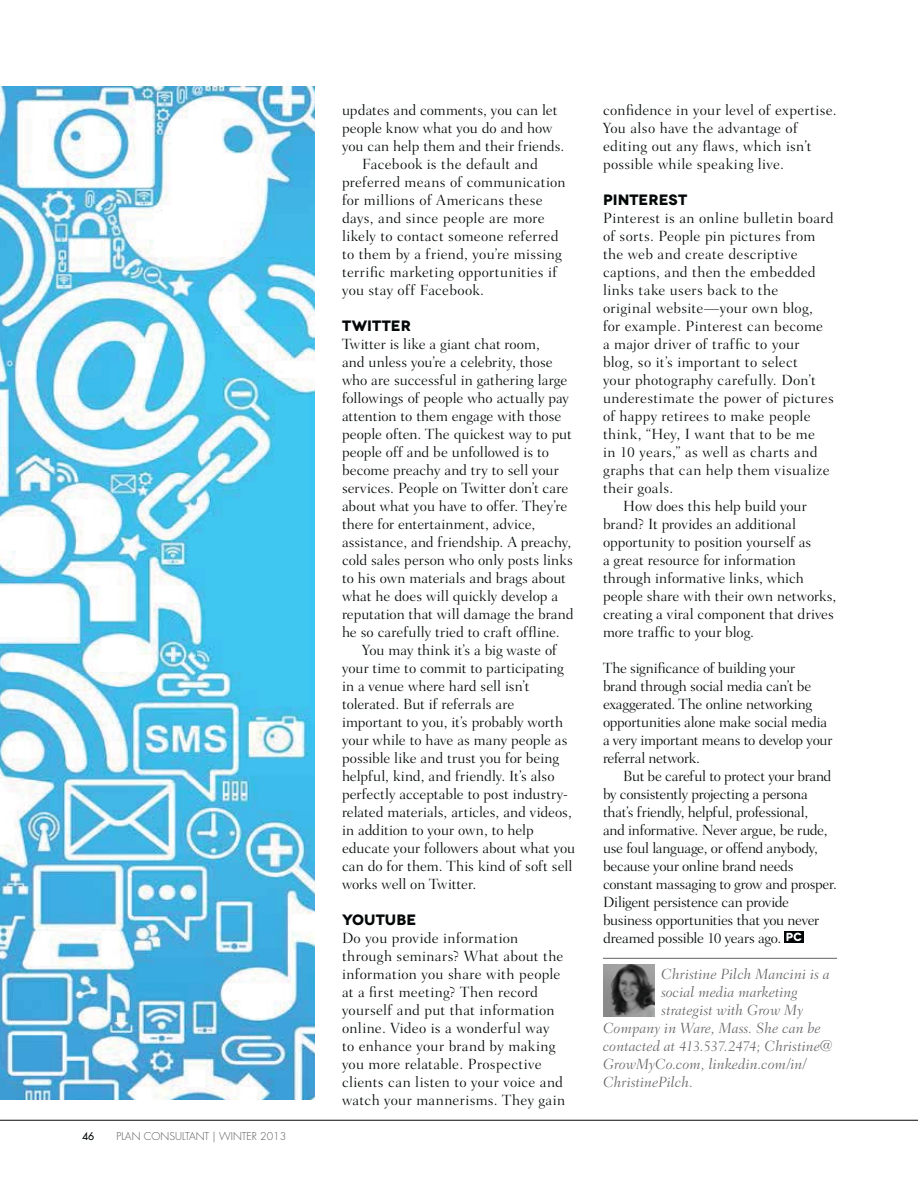
<style>
.page{position:relative;width:918px;height:1188px;background:#fff}
.page>*{position:absolute;margin:0;border:0;box-sizing:border-box;transform-origin:0 0}
.t1{font:300 15px/18px "Fairfield LT Std";letter-spacing:.005em;color:#040809}
.t2{font:300 15px/18px "Fairfield LT Std";letter-spacing:-.02em;color:#040809}
.t3{font:italic 300 15px "Fairfield LT Std";color:#626366}
.t4{font:300 15px "Fairfield LT Std";letter-spacing:.025em;color:#040809}
.t5{font:300 15px "Fairfield LT Std";letter-spacing:.03em;color:#040809}
.t6{font:700 15px "Novecentowide";color:#040809}
.t7{font:300 10.5px "Futura Std";color:#58585a}
.t8{font:500 10.5px "Futura Std";color:#040809}
</style>
<div class="page">
<hr style="left:0;top:1120px;width:918px;height:1px;background:#040809">
<hr style="left:603px;top:958px;width:234px;height:1px;background:#626366">
<svg style="left:785px;top:931px;width:19px;height:12px"></svg>
<svg style="left:787px;top:933px;width:15px;height:8px"></svg>
<img style="left:603px;top:964px;width:52px;height:52px">
<img style="left:0;top:86px;width:315px;height:1014px">
<p class="t8" style="left:82px;top:1130px;width:14px">46</p>
<p class="t7" style="left:117px;top:1130px;width:171px">PLAN CONSULTANT | WINTER 2013</p>
<p class="t1" style="left:342px;top:102px;width:217px">updates and comments, you can let</p>
<p class="t1" style="left:342px;top:120px;width:212px">people know what you do and how</p>
<p class="t1" style="left:342px;top:138px;width:224px">you can help them and their friends.</p>
<p class="t1" style="left:362px;top:156px;width:177px">Facebook is the default and</p>
<p class="t1" style="left:342px;top:174px;width:225px">preferred means of communication</p>
<p class="t1" style="left:342px;top:192px;width:202px">for millions of Americans these</p>
<p class="t1" style="left:342px;top:210px;width:204px">days, and since people are more</p>
<p class="t1" style="left:342px;top:228px;width:218px">likely to contact someone referred</p>
<p class="t1" style="left:342px;top:246px;width:221px">to them by a friend, you’re missing</p>
<p class="t4" style="left:342px;top:265px;width:217px">terrific marketing opportunities if</p>
<p class="t1" style="left:342px;top:282px;width:144px">you stay off Facebook.</p>
<p class="t6" style="left:342px;top:317px;width:71px">TWITTER</p>
<p class="t1" style="left:342px;top:336px;width:199px">Twitter is like a giant chat room,</p>
<p class="t1" style="left:342px;top:354px;width:212px">and unless you’re a celebrity, those</p>
<p class="t1" style="left:342px;top:372px;width:227px">who are successful in gathering large</p>
<p class="t1" style="left:342px;top:390px;width:229px">followings of people who actually pay</p>
<p class="t1" style="left:342px;top:408px;width:221px">attention to them engage with those</p>
<p class="t1" style="left:342px;top:426px;width:231px">people often. The quickest way to put</p>
<p class="t1" style="left:342px;top:444px;width:209px">people off and be unfollowed is to</p>
<p class="t1" style="left:342px;top:462px;width:218px">become preachy and try to sell your</p>
<p class="t1" style="left:342px;top:480px;width:228px">services. People on Twitter don’t care</p>
<p class="t1" style="left:342px;top:498px;width:227px">about what you have to offer. They’re</p>
<p class="t1" style="left:342px;top:516px;width:195px">there for entertainment, advice,</p>
<p class="t1" style="left:342px;top:534px;width:231px">assistance, and friendship. A preachy,</p>
<p class="t1" style="left:342px;top:552px;width:233px">cold sales person who only posts links</p>
<p class="t1" style="left:342px;top:570px;width:225px">to his own materials and brags about</p>
<p class="t1" style="left:342px;top:588px;width:218px">what he does will quickly develop a</p>
<p class="t1" style="left:342px;top:606px;width:233px">reputation that will damage the brand</p>
<p class="t1" style="left:342px;top:624px;width:219px">he so carefully tried to craft offline.</p>
<p class="t1" style="left:362px;top:642px;width:196px">You may think it’s a big waste of</p>
<p class="t1" style="left:342px;top:660px;width:223px">your time to commit to participating</p>
<p class="t1" style="left:342px;top:678px;width:189px">in a venue where hard sell isn’t</p>
<p class="t1" style="left:342px;top:696px;width:174px">tolerated. But if referrals are</p>
<p class="t1" style="left:342px;top:714px;width:223px">important to you, it’s probably worth</p>
<p class="t1" style="left:342px;top:732px;width:227px">your while to have as many people as</p>
<p class="t1" style="left:342px;top:750px;width:219px">possible like and trust you for being</p>
<p class="t1" style="left:342px;top:768px;width:214px">helpful, kind, and friendly. It’s also</p>
<p class="t1" style="left:342px;top:786px;width:227px">perfectly acceptable to post industry-</p>
<p class="t1" style="left:342px;top:804px;width:231px">related materials, articles, and videos,</p>
<p class="t1" style="left:342px;top:822px;width:193px">in addition to your own, to help</p>
<p class="t1" style="left:342px;top:840px;width:235px">educate your followers about what you</p>
<p class="t1" style="left:342px;top:858px;width:232px">can do for them. This kind of soft sell</p>
<p class="t1" style="left:342px;top:876px;width:136px">works well on Twitter.</p>
<p class="t6" style="left:342px;top:911px;width:76px">YOUTUBE</p>
<p class="t1" style="left:342px;top:930px;width:225px">Do you provide information through seminars? What about the information you share with people at a first meeting? Then record yourself and put that information online. Video is a wonderful way to enhance your brand by making you more relatable. Prospective clients can listen to your voice and watch your mannerisms. They gain</p>
<p class="t1" style="left:603px;top:102px;width:235px">confidence in your level of expertise.<br>You also have the advantage of editing out any flaws, which isn’t possible while speaking live.</p>
<p class="t6" style="left:603px;top:191px;width:86px">PINTEREST</p>
<p class="t1" style="left:603px;top:210px;width:232px">Pinterest is an online bulletin board</p>
<p class="t1" style="left:603px;top:228px;width:214px">of sorts. People pin pictures from</p>
<p class="t1" style="left:603px;top:246px;width:196px">the web and create descriptive</p>
<p class="t1" style="left:603px;top:264px;width:214px">captions, and then the embedded</p>
<p class="t1" style="left:603px;top:282px;width:177px">links take users back to the</p>
<p class="t1" style="left:603px;top:300px;width:212px">original website—your own blog,</p>
<p class="t1" style="left:603px;top:318px;width:222px">for example. Pinterest can become</p>
<p class="t1" style="left:603px;top:336px;width:198px">a major driver of traffic to your</p>
<p class="t1" style="left:603px;top:354px;width:197px">blog, so it’s important to select</p>
<p class="t1" style="left:603px;top:372px;width:214px">your photography carefully. Don’t</p>
<p class="t1" style="left:603px;top:390px;width:232px">underestimate the power of pictures</p>
<p class="t1" style="left:603px;top:408px;width:209px">of happy retirees to make people</p>
<p class="t1" style="left:603px;top:426px;width:213px">think, “Hey, I want that to be me</p>
<p class="t5" style="left:603px;top:445px;width:216px">in 10 years,” as well as charts and</p>
<p class="t4" style="left:603px;top:463px;width:228px">graphs that can help them visualize</p>
<p class="t1" style="left:603px;top:480px;width:72px">their goals.</p>
<p class="t1" style="left:623px;top:498px;width:185px">How does this help build your</p>
<p class="t1" style="left:603px;top:516px;width:195px">brand? It provides an additional</p>
<p class="t1" style="left:603px;top:534px;width:210px">opportunity to position yourself as</p>
<p class="t1" style="left:603px;top:552px;width:194px">a great resource for information</p>
<p class="t1" style="left:603px;top:570px;width:202px">through informative links, which</p>
<p class="t1" style="left:603px;top:588px;width:235px">people share with their own networks,</p>
<p class="t1" style="left:603px;top:606px;width:233px">creating a viral component that drives</p>
<p class="t1" style="left:603px;top:624px;width:153px">more traffic to your blog.</p>
<p class="t2" style="left:603px;top:660px;width:231px">The significance of building your brand through social media can’t be exaggerated. The online networking opportunities alone make social media a very important means to develop your referral network.</p>
<p class="t2" style="left:603px;top:768px;width:236px;text-indent:20px">But be careful to protect your brand by consistently projecting a persona that’s friendly, helpful, professional,<br>and informative. Never argue, be rude, use foul language, or offend anybody, because your online brand needs constant massaging to grow and prosper.<br>Diligent persistence can provide business opportunities that you never dreamed possible 10 years ago.</p>
<p class="t3" style="left:661px;top:967px;width:170px">Christine Pilch Mancini is a</p>
<p class="t3" style="left:662px;top:985px;width:138px">social media marketing</p>
<p class="t3" style="left:662px;top:1003px;width:143px">strategist with Grow My</p>
<p class="t3" style="left:603px;top:1021px;width:219px">Company in Ware, Mass. She can be</p>
<p class="t3" style="left:603px;top:1039px;width:231px">contacted at 413.537.2474; Christine@</p>
<p class="t3" style="left:603px;top:1057px;width:205px">GrowMyCo.com, linkedin.com/in/</p>
<p class="t3" style="left:603px;top:1075px;width:92px">ChristinePilch.</p>
</div>
